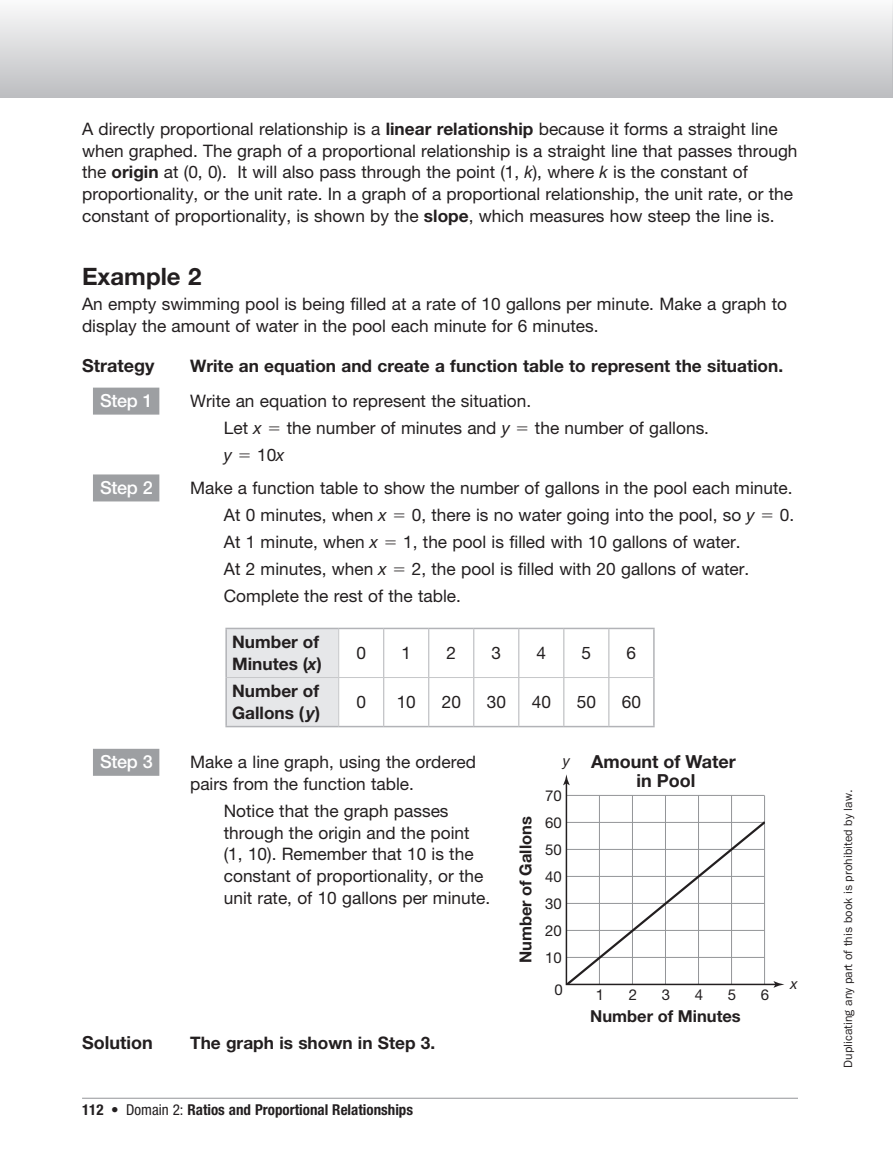
<style>
.page{position:relative;width:893px;height:1175px;background:#fff}
.page>*{position:absolute;margin:0;border:0;box-sizing:border-box;transform-origin:0 0}
.t1{font:700 24px "Helvetica Neue LT Std";color:#231f20}
.t2{font:700 18px/18.8px "Helvetica Neue LT Std";color:#231f20}
.t3{font:500 18px "Helvetica Neue LT Std";letter-spacing:-.015em;color:#fff}
.t4{font:17.25px/21.8px "Helvetica Neue LT Std";color:#231f20}
.t5{font:700 17.25px/21.8px "Helvetica Neue LT Std";color:#231f20}
.t6{font:italic 17.25px "Helvetica Neue LT Std";color:#231f20}
.t7{font:700 16.5px "Helvetica Neue LT Std";color:#231f20}
.t8{font:700 condensed 15px "Helvetica Neue LT Std";color:#231f20}
.t9{font:15px "Helvetica Neue LT Std";color:#231f20}
.t10{font:italic 15px "Helvetica Neue LT Std";color:#231f20}
.t11{font:12px "ITC Franklin Gothic Std";color:#231f20}
.s1{font-weight:700}
.s2{font-style:italic}
.s3{font-weight:400}
.s4{font-weight:400;font-style:italic;font-size:15px}
</style>
<div class="page">
<div style="left:0;top:0;width:892px;height:97px;background:linear-gradient(to bottom,#fafafb,#bdbec1)"></div>
<hr style="left:892px;top:0;width:1px;height:97px;background:#bcbdc0">
<div style="left:93px;top:388px;width:66px;height:27px;background:#9d9fa2"></div>
<div style="left:93px;top:474px;width:66px;height:27px;background:#9d9fa2"></div>
<div style="left:93px;top:749px;width:66px;height:27px;background:#9d9fa2"></div>
<div style="left:227px;top:629px;width:111px;height:97px;background:#e6e7e9"></div>
<hr style="left:338px;top:629px;width:1px;height:48px;background:#c7c8ca">
<hr style="left:227px;top:677px;width:112px;height:1px;background:#c7c8ca">
<hr style="left:339px;top:677px;width:45px;height:1px;background:#c7c8ca">
<hr style="left:338px;top:678px;width:1px;height:48px;background:#c7c8ca">
<hr style="left:384px;top:677px;width:45px;height:1px;background:#c7c8ca">
<hr style="left:429px;top:677px;width:45px;height:1px;background:#c7c8ca">
<hr style="left:474px;top:677px;width:45px;height:1px;background:#c7c8ca">
<hr style="left:519px;top:677px;width:45px;height:1px;background:#c7c8ca">
<hr style="left:564px;top:677px;width:45px;height:1px;background:#c7c8ca">
<hr style="left:609px;top:677px;width:44px;height:1px;background:#c7c8ca">
<hr style="left:383px;top:629px;width:1px;height:48px;background:#b2b3b7">
<hr style="left:428px;top:629px;width:1px;height:48px;background:#b2b3b7">
<hr style="left:473px;top:629px;width:1px;height:48px;background:#b2b3b7">
<hr style="left:518px;top:629px;width:1px;height:48px;background:#b2b3b7">
<hr style="left:563px;top:629px;width:1px;height:48px;background:#b2b3b7">
<hr style="left:608px;top:629px;width:1px;height:48px;background:#b2b3b7">
<hr style="left:383px;top:678px;width:1px;height:48px;background:#b2b3b7">
<hr style="left:428px;top:678px;width:1px;height:48px;background:#b2b3b7">
<hr style="left:473px;top:678px;width:1px;height:48px;background:#b2b3b7">
<hr style="left:518px;top:678px;width:1px;height:48px;background:#b2b3b7">
<hr style="left:563px;top:678px;width:1px;height:48px;background:#b2b3b7">
<hr style="left:608px;top:678px;width:1px;height:48px;background:#b2b3b7">
<hr style="left:225px;top:628px;width:114px;height:1px;background:#b2b3b7">
<hr style="left:225px;top:629px;width:2px;height:48px;background:#b2b3b7">
<hr style="left:339px;top:628px;width:45px;height:1px;background:#b2b3b7">
<hr style="left:384px;top:628px;width:45px;height:1px;background:#b2b3b7">
<hr style="left:429px;top:628px;width:45px;height:1px;background:#b2b3b7">
<hr style="left:474px;top:628px;width:45px;height:1px;background:#b2b3b7">
<hr style="left:519px;top:628px;width:45px;height:1px;background:#b2b3b7">
<hr style="left:564px;top:628px;width:45px;height:1px;background:#b2b3b7">
<hr style="left:609px;top:628px;width:45px;height:1px;background:#b2b3b7">
<hr style="left:653px;top:629px;width:1px;height:48px;background:#b2b3b7">
<hr style="left:225px;top:677px;width:2px;height:49px;background:#b2b3b7">
<hr style="left:653px;top:677px;width:1px;height:49px;background:#b2b3b7">
<hr style="left:225px;top:726px;width:114px;height:1px;background:#b2b3b7">
<hr style="left:339px;top:726px;width:45px;height:1px;background:#b2b3b7">
<hr style="left:384px;top:726px;width:45px;height:1px;background:#b2b3b7">
<hr style="left:429px;top:726px;width:45px;height:1px;background:#b2b3b7">
<hr style="left:474px;top:726px;width:45px;height:1px;background:#b2b3b7">
<hr style="left:519px;top:726px;width:45px;height:1px;background:#b2b3b7">
<hr style="left:564px;top:726px;width:45px;height:1px;background:#b2b3b7">
<hr style="left:609px;top:726px;width:45px;height:1px;background:#b2b3b7">
<hr style="left:82px;top:1098px;width:716px;height:1px;background:#939598">
<svg style="left:565px;top:783px;width:208px;height:203px"></svg>
<svg style="left:563px;top:774px;width:6px;height:11px"></svg>
<svg style="left:773px;top:981px;width:11px;height:7px"></svg>
<svg style="left:566px;top:819px;width:198px;height:165px"></svg>
<p class="t4" style="left:82px;top:118px;width:717px">A directly proportional relationship is a <span class="s1">linear relationship</span> because it forms a straight line when graphed. The graph of a proportional relationship is a straight line that passes through the <span class="s1">origin</span> at (0, 0). It will also pass through the point (1, <span class="s2">k</span>), where <span class="s2">k</span> is the constant of proportionality, or the unit rate. In a graph of a proportional relationship, the unit rate, or the constant of proportionality, is shown by the <span class="s1">slope</span>, which measures how steep the line is.</p>
<h1 class="t1" style="left:82px;top:262px;width:121px">Example 2</h1>
<p class="t4" style="left:82px;top:293px;width:706px">An empty swimming pool is being filled at a rate of 10 gallons per minute. Make a graph to display the amount of water in the pool each minute for 6 minutes.</p>
<p class="t2" style="left:82px;top:356px;width:74px">Strategy</p>
<p class="t5" style="left:190px;top:355px;width:594px">Write an equation and create a function table to represent the situation.</p>
<p class="t3" style="left:100px;top:390px;width:54px">Step 1</p>
<p class="t4" style="left:224px;top:387px;width:306px;line-height:27.2px;text-indent:-34px">Write an equation to represent the situation.<br>Let <span class="s2">x</span></p>
<p class="t4" style="left:287px;top:417px;width:225px">the number of minutes and <span class="s2">y</span></p>
<p class="t4" style="left:535px;top:417px;width:173px">the number of gallons.</p>
<p class="t6" style="left:224px;top:445px;width:10px">y</p>
<p class="t4" style="left:257px;top:444px;width:29px">10<span class="s2">x</span></p>
<p class="t3" style="left:100px;top:476px;width:54px">Step 2</p>
<p class="t4" style="left:224px;top:474px;width:567px;line-height:27.2px;text-indent:-34px">Make a function table to show the number of gallons in the pool each minute.<br>At 0 minutes, when <span class="s2">x</span></p>
<p class="t4" style="left:412px;top:503px;width:344px">0, there is no water going into the pool, so <span class="s2">y</span></p>
<p class="t4" style="left:779px;top:503px;width:13px">0.</p>
<p class="t4" style="left:224px;top:531px;width:156px">At 1 minute, when <span class="s2">x</span></p>
<p class="t4" style="left:403px;top:531px;width:336px">1, the pool is filled with 10 gallons of water.</p>
<p class="t4" style="left:224px;top:558px;width:164px">At 2 minutes, when <span class="s2">x</span></p>
<p class="t4" style="left:224px;top:555px;width:524px;line-height:27.2px;text-indent:188px">2, the pool is filled with 20 gallons of water.<br>Complete the rest of the table.</p>
<p class="t5" style="left:232px;top:631px;width:91px">Number of<br>Minutes (<span class="s2">x</span>)</p>
<p class="t4" style="left:356px;top:642px;width:11px">0</p>
<p class="t4" style="left:401px;top:642px;width:11px">1</p>
<p class="t4" style="left:446px;top:642px;width:11px">2</p>
<p class="t4" style="left:491px;top:642px;width:11px">3</p>
<p class="t4" style="left:536px;top:642px;width:11px">4</p>
<p class="t4" style="left:581px;top:642px;width:11px">5</p>
<p class="t4" style="left:626px;top:642px;width:11px">6</p>
<p class="t5" style="left:232px;top:680px;width:90px">Number of<br>Gallons (<span class="s2">y</span>)</p>
<p class="t4" style="left:356px;top:691px;width:11px">0</p>
<p class="t4" style="left:396px;top:691px;width:21px">10</p>
<p class="t4" style="left:441px;top:691px;width:21px">20</p>
<p class="t4" style="left:486px;top:691px;width:21px">30</p>
<p class="t4" style="left:531px;top:691px;width:21px">40</p>
<p class="t4" style="left:576px;top:691px;width:21px">50</p>
<p class="t4" style="left:622px;top:691px;width:21px">60</p>
<p class="t3" style="left:100px;top:751px;width:54px">Step 3</p>
<p class="t4" style="left:190px;top:751px;width:287px">Make a line graph, using the ordered pairs from the function table.</p>
<p class="t4" style="left:224px;top:800px;width:265px">Notice that the graph passes through the origin and the point (1, 10). Remember that 10 is the constant of proportionality, or the unit rate, of 10 gallons per minute.</p>
<p class="t2" style="left:82px;top:1032px;width:72px">Solution</p>
<p class="t5" style="left:190px;top:1031px;width:247px">The graph is shown in Step 3.</p>
<p class="t8" style="left:82px;top:1100px;width:332px">112 • <span class="s3">Domain 2:</span> Ratios and Proportional Relationships</p>
<p class="t7" style="left:515px;top:963px;width:148px;rotate:-90deg">Number of Gallons</p>
<p class="t2" style="left:636px;top:752px;width:101px;text-indent:-74px"><span class="s4">y</span> Amount of Water in Pool</p>
<p class="t9" style="left:545px;top:787px;width:18px">70</p>
<p class="t9" style="left:545px;top:814px;width:18px">60</p>
<p class="t9" style="left:545px;top:841px;width:18px">50</p>
<p class="t9" style="left:545px;top:868px;width:18px">40</p>
<p class="t9" style="left:545px;top:895px;width:18px">30</p>
<p class="t9" style="left:545px;top:922px;width:18px">20</p>
<p class="t9" style="left:545px;top:949px;width:18px">10</p>
<p class="t9" style="left:554px;top:980px;width:10px">0</p>
<p class="t9" style="left:595px;top:986px;width:10px">1</p>
<p class="t9" style="left:628px;top:986px;width:10px">2</p>
<p class="t9" style="left:661px;top:986px;width:10px">3</p>
<p class="t9" style="left:694px;top:986px;width:10px">4</p>
<p class="t9" style="left:727px;top:986px;width:10px">5</p>
<p class="t9" style="left:760px;top:986px;width:10px">6</p>
<p class="t7" style="left:590px;top:1006px;width:152px">Number of Minutes</p>
<p class="t10" style="left:790px;top:974px;width:9px">x</p>
<p class="t11" style="left:841px;top:1068px;width:279px;rotate:-90deg">Duplicating any part of this book is prohibited by law.</p>
</div>
